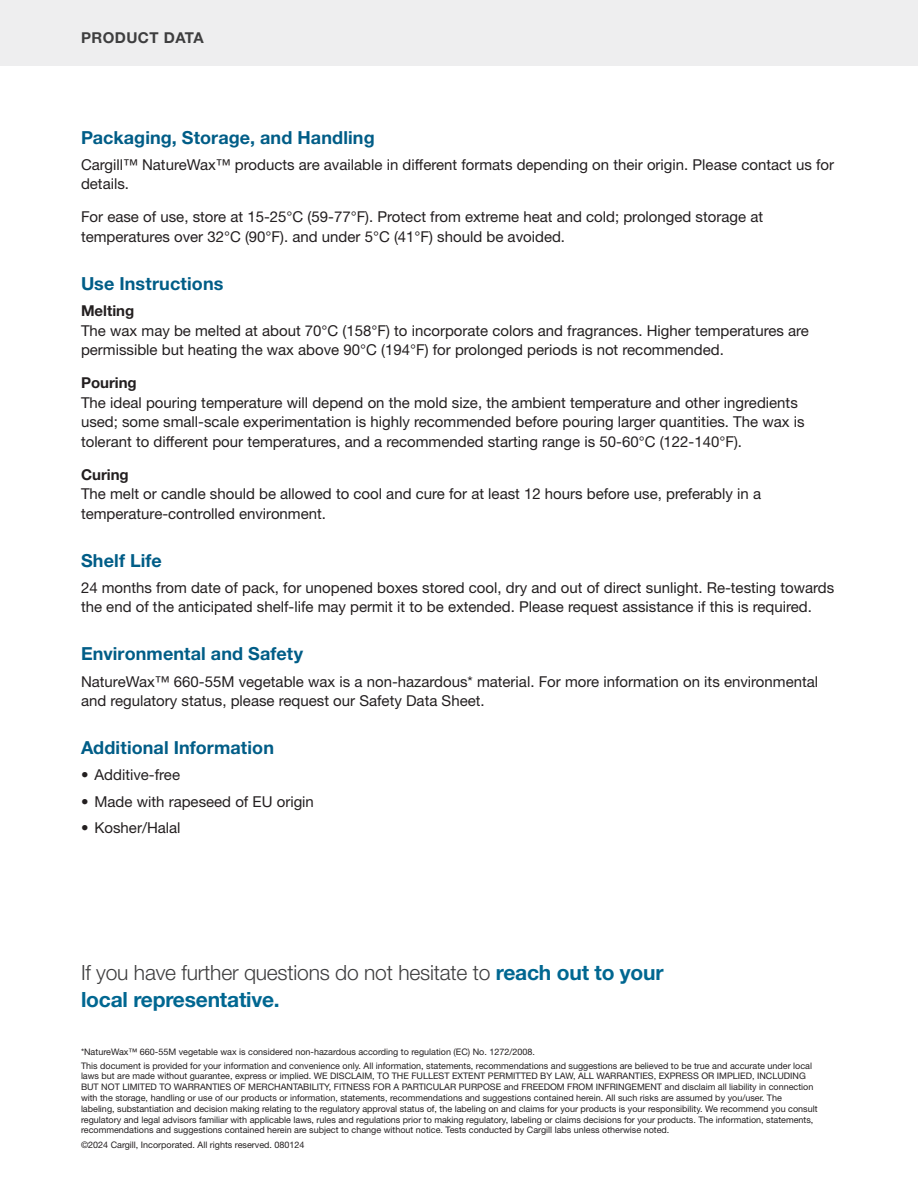
<style>
.page{position:relative;width:918px;height:1188px;background:#fff}
.page>*{position:absolute;margin:0;border:0;box-sizing:border-box;transform-origin:0 0}
.Introduction_Small_12_15{font:300 21px/27px "Helvetica Neue LT Std";letter-spacing:-.01em;color:#3e3e3f}
.PDS_subheads_12_pt{font:700 18px "Helvetica Neue LT Std";letter-spacing:.005em;color:#005d87}
.Body_Large_10_13{font:15px/19.5px "Helvetica Neue LT Std";color:#231f20}
.Subhead_Level_1_10_13{font:700 15px "Helvetica Neue LT Std";letter-spacing:.03em;color:#3e3e3f}
.t1{font:9px/10.8px "Helvetica Neue LT Std";color:#231f20}
.s1{font-weight:700}
.s2{font-weight:700;color:#006791}
</style>
<div class="page">
<div style="left:0;top:0;width:918px;height:66px;background:#eeeeef"></div>
<p class="Subhead_Level_1_10_13" style="left:81px;top:28px;width:124px">PRODUCT DATA</p>
<p class="PDS_subheads_12_pt" style="left:81px;top:126px;width:295px">Packaging, Storage, and Handling</p>
<p class="Body_Large_10_13" style="left:81px;top:154px;width:755px">Cargill™ NatureWax™ products are available in different formats depending on their origin. Please contact us for details.</p>
<p class="Body_Large_10_13" style="left:81px;top:207px;width:684px">For ease of use, store at 15-25°C (59-77°F). Protect from extreme heat and cold; prolonged storage at temperatures over 32°C (90°F). and under 5°C (41°F) should be avoided.</p>
<p class="PDS_subheads_12_pt" style="left:81px;top:272px;width:144px">Use Instructions</p>
<p class="Body_Large_10_13" style="left:81px;top:301px;width:729px"><span class="s1">Melting<br></span>The wax may be melted at about 70°C (158°F) to incorporate colors and fragrances. Higher temperatures are permissible but heating the wax above 90°C (194°F) for prolonged periods is not recommended.</p>
<p class="Body_Large_10_13" style="left:81px;top:373px;width:725px"><span class="s1">Pouring<br></span>The ideal pouring temperature will depend on the mold size, the ambient temperature and other ingredients used; some small-scale experimentation is highly recommended before pouring larger quantities. The wax is tolerant to different pour temperatures, and a recommended starting range is 50-60°C (122-140°F).</p>
<p class="Body_Large_10_13" style="left:81px;top:464px;width:682px"><span class="s1">Curing<br></span>The melt or candle should be allowed to cool and cure for at least 12 hours before use, preferably in a temperature-controlled environment.</p>
<p class="PDS_subheads_12_pt" style="left:81px;top:549px;width:82px">Shelf Life</p>
<p class="Body_Large_10_13" style="left:81px;top:577px;width:755px">24 months from date of pack, for unopened boxes stored cool, dry and out of direct sunlight. Re-testing towards the end of the anticipated shelf-life may permit it to be extended. Please request assistance if this is required.</p>
<p class="PDS_subheads_12_pt" style="left:81px;top:643px;width:224px">Environmental and Safety</p>
<p class="Body_Large_10_13" style="left:81px;top:671px;width:739px">NatureWax™ 660-55M vegetable wax is a non-hazardous* material. For more information on its environmental and regulatory status, please request our Safety Data Sheet.</p>
<p class="PDS_subheads_12_pt" style="left:81px;top:736px;width:195px">Additional Information</p>
<p class="Body_Large_10_13" style="left:81px;top:765px;width:101px">• Additive-free</p>
<p class="Body_Large_10_13" style="left:81px;top:791px;width:234px">• Made with rapeseed of EU origin</p>
<p class="Body_Large_10_13" style="left:81px;top:817px;width:101px">• Kosher/Halal</p>
<p class="Introduction_Small_12_15" style="left:81px;top:959px;width:584px">If you have further questions do not hesitate to <span class="s2">reach out to your local representative.</span></p>
<p class="t1" style="left:81px;top:1046px;width:455px">*NatureWax™ 660-55M vegetable wax is considered non-hazardous according to regulation (EC) No. 1272/2008.</p>
<p class="t1" style="left:81px;top:1060px;width:738px">This document is provided for your information and convenience only. All information, statements, recommendations and suggestions are believed to be true and accurate under local laws but are made without guarantee, express or implied. WE DISCLAIM, TO THE FULLEST EXTENT PERMITTED BY LAW, ALL WARRANTIES, EXPRESS OR IMPLIED, INCLUDING BUT NOT LIMITED TO WARRANTIES OF MERCHANTABILITY, FITNESS FOR A PARTICULAR PURPOSE and FREEDOM FROM INFRINGEMENT and disclaim all liability in connection with the storage, handling or use of our products or information, statements, recommendations and suggestions contained herein. All such risks are assumed by you/user. The labeling, substantiation and decision making relating to the regulatory approval status of, the labeling on and claims for your products is your responsibility. We recommend you consult regulatory and legal advisors familiar with applicable laws, rules and regulations prior to making regulatory, labeling or claims decisions for your products. The information, statements, recommendations and suggestions contained herein are subject to change without notice. Tests conducted by Cargill labs unless otherwise noted.</p>
<p class="t1" style="left:81px;top:1139px;width:225px">©2024 Cargill, Incorporated. All rights reserved. 080124</p>
</div>
